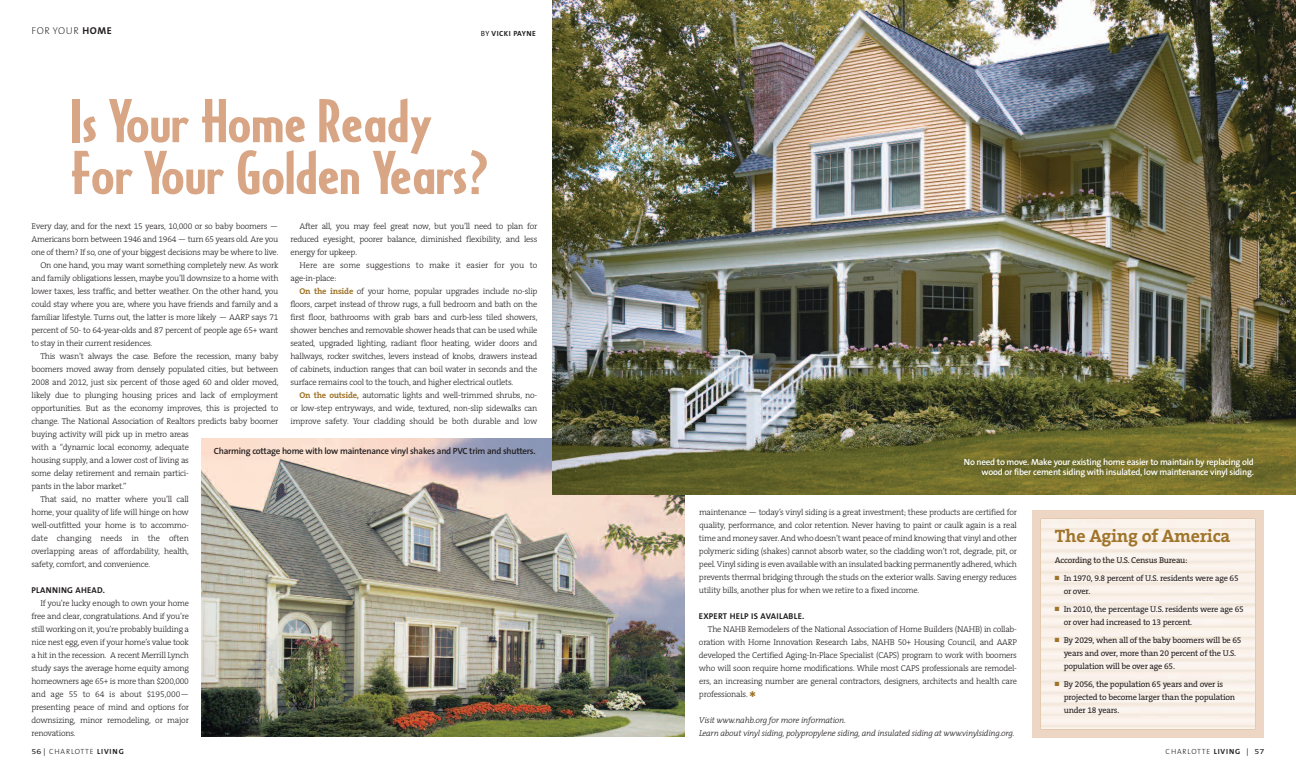
<style>
.page{position:relative;width:1296px;height:783px;background:#fff}
.page>*{position:absolute;margin:0;border:0;box-sizing:border-box;transform-origin:0 0}
.t1{font:54px/51.8px "Au Casablanca";letter-spacing:.025em;color:#d8a585;scale:1.15 1}
.t2{font:700 18px "The Serif B7";letter-spacing:-.015em;color:#9f742a}
.t3{font:200 10px "The Sans B2";letter-spacing:.055em;color:#231f20}
.t4{font:600 9px/10.8px "The Sans B6";letter-spacing:-.03em;color:#fff;text-align:right}
.t5{font:600 9px "The Sans B6";letter-spacing:-.03em;color:#231f20}
.t6{font:300 8.5px/13px "The Serif B3";letter-spacing:-.025em;color:#231f20;text-align:justify}
.t7{font:8.5px/13px "The Serif B5 Plain";letter-spacing:-.025em;color:#231f20}
.t8{font:italic 300 8.5px/13px "The Serif B3";letter-spacing:-.03em;color:#231f20}
.t9{font:300 8.5px/13px "The Serif B3";letter-spacing:-.005em;color:#231f20}
.t10{font:700 8.5px "The Sans B7";letter-spacing:.025em;color:#231f20}
.t11{font:300 7.5px "The Sans B3";letter-spacing:.11em;color:#231f20}
.t12{font:700 7.5px "The Sans B7";letter-spacing:.055em;color:#231f20}
.s1{font-family:"The Sans B7";font-weight:700}
.s2{font-family:"The Sans B5 Plain";font-weight:400}
.s3{font-family:"The Serif B7";font-weight:700;color:#9f742a}
.s4{color:#9f742a}
</style>
<div class="page">
<svg style="left:1032px;top:510px;width:232px;height:228px;background:#eed7c6"></svg>
<img style="left:1042px;top:520px;width:212px;height:208px">
<img style="left:201px;top:438px;width:484px;height:299px">
<img style="left:552px;top:0;width:744px;height:495px">
<p class="t3" style="left:31px;top:26px;width:82px">FOR YOUR <span class="s1">HOME</span></p>
<p class="t12" style="left:481px;top:29px;width:56px"><span class="s2">BY</span> VICKI PAYNE</p>
<h1 class="t1" style="left:72px;top:98px;width:364px">Is Your Home Ready<br>ForYour Golden Years?</h1>
<p class="t6" style="left:290px;top:220px;width:248px;text-indent:9px">After all, you may feel great now, but you’ll need to plan for reduced eyesight, poorer balance, diminished flexibility, and less energy for upkeep.</p>
<p class="t9" style="left:290px;top:259px;width:248px;text-indent:9px">Here are some suggestions to make it easier for you to age-in-place:</p>
<p class="t6" style="left:290px;top:285px;width:249px;text-indent:9px"><span class="s3">On the inside</span> of your home, popular upgrades include no-slip floors, carpet instead of throw rugs, a full bedroom and bath on the first floor, bathrooms with grab bars and curb-less tiled showers, shower benches and removable shower heads that can be used while seated, upgraded lighting, radiant floor heating, wider doors and hallways, rocker switches, levers instead of knobs, drawers instead of cabinets, induction ranges that can boil water in seconds and the surface remains cool to the touch, and higher electrical outlets.</p>
<p class="t6" style="left:290px;top:389px;width:249px;text-indent:9px"><span class="s3">On the outside,</span> automatic lights and well-trimmed shrubs, no&shy;or low-step entryways, and wide, textured, non-slip sidewalks can improve safety. Your cladding should be both durable and low</p>
<p class="t6" style="left:31px;top:220px;width:248px">Every day, and for the next 15 years, 10,000 or so baby boomers —</p>
<p class="t6" style="left:31px;top:233px;width:248px">Americans born between 1946 and 1964 — turn 65 years old. Are you</p>
<p class="t6" style="left:31px;top:246px;width:249px">one of them? If so, one of your biggest decisions may be where to live.</p>
<p class="t6" style="left:40px;top:259px;width:239px">On one hand, you may want something completely new. As work</p>
<p class="t6" style="left:31px;top:272px;width:248px">and family obligations lessen, maybe you’ll downsize to a home with</p>
<p class="t6" style="left:31px;top:285px;width:248px">lower taxes, less traffic, and better weather. On the other hand, you</p>
<p class="t6" style="left:31px;top:298px;width:248px">could stay where you are, where you have friends and family and a</p>
<p class="t6" style="left:31px;top:311px;width:248px">familiar lifestyle. Turns out, the latter is more likely — AARP says 71</p>
<p class="t6" style="left:31px;top:324px;width:248px">percent of 50- to 64-year-olds and 87 percent of people age 65+ want</p>
<p class="t6" style="left:31px;top:337px;width:122px">to stay in their current residences.</p>
<p class="t6" style="left:40px;top:350px;width:240px">This wasn’t always the case. Before the recession, many baby</p>
<p class="t6" style="left:31px;top:363px;width:248px">boomers moved away from densely populated cities, but between</p>
<p class="t6" style="left:31px;top:376px;width:248px">2008 and 2012, just six percent of those aged 60 and older moved,</p>
<p class="t6" style="left:31px;top:389px;width:249px">likely due to plunging housing prices and lack of employment</p>
<p class="t6" style="left:31px;top:402px;width:248px">opportunities. But as the economy improves, this is projected to</p>
<p class="t6" style="left:31px;top:415px;width:249px">change. The National Association of Realtors predicts baby boomer</p>
<p class="t6" style="left:31px;top:428px;width:159px">buying activity will pick up in metro areas</p>
<p class="t6" style="left:31px;top:441px;width:159px">with a “dynamic local economy, adequate</p>
<p class="t6" style="left:31px;top:454px;width:159px">housing supply, and a lower cost of living as</p>
<p class="t6" style="left:31px;top:467px;width:159px">some delay retirement and remain partici-</p>
<p class="t6" style="left:31px;top:480px;width:97px">pants in the labor market.”</p>
<p class="t6" style="left:40px;top:493px;width:150px">That said, no matter where you’ll call</p>
<p class="t6" style="left:31px;top:506px;width:159px">home, your quality of life will hinge on how</p>
<p class="t6" style="left:31px;top:519px;width:159px">well-outfitted your home is to accommo-</p>
<p class="t9" style="left:31px;top:532px;width:159px">date changing needs in the often</p>
<p class="t6" style="left:31px;top:545px;width:159px">overlapping areas of affordability, health,</p>
<p class="t6" style="left:31px;top:558px;width:120px">safety, comfort, and convenience.</p>
<p class="t10" style="left:31px;top:586px;width:75px">PLANNING AHEAD.</p>
<p class="t6" style="left:31px;top:597px;width:159px;text-indent:9px">If you’re lucky enough to own your home free and clear, congratulations. And if you’re still working on it, you’re probably building a nice nest egg, even if your home’s value took a hit in the recession. A recent Merrill Lynch study says the average home equity among homeowners age 65+ is more than $200,000 and age 55 to 64 is about $195,000— presenting peace of mind and options for downsizing, minor remodeling, or major renovations.</p>
<p class="t5" style="left:214px;top:446px;width:323px">Charming cottage home with low maintenance vinyl shakes and PVC trim and shutters.</p>
<p class="t11" style="left:31px;top:748px;width:94px"><span class="s2">56 |</span> CHARLOTTE <span class="s1">LIVING</span></p>
<p class="t4" style="left:964px;top:456px;width:292px">No need to move. Make your existing home easier to maintain by replacing old wood or fiber cement siding with insulated, low maintenance vinyl siding.</p>
<p class="t6" style="left:699px;top:506px;width:320px">maintenance — today’s vinyl siding is a great investment; these products are certified for quality, performance, and color retention. Never having to paint or caulk again is a real time and money saver. And who doesn’t want peace of mind knowing that vinyl and other polymeric siding (shakes) cannot absorb water, so the cladding won’t rot, degrade, pit, or peel. Vinyl siding is even available with an insulated backing permanently adhered, which prevents thermal bridging through the studs on the exterior walls. Saving energy reduces utility bills, another plus for when we retire to a fixed income.</p>
<p class="t10" style="left:699px;top:612px;width:107px">EXPERT HELP IS AVAILABLE.</p>
<p class="t6" style="left:699px;top:623px;width:319px;text-indent:9px">The NAHB Remodelers of the National Association of Home Builders (NAHB) in collab&shy;oration with Home Innovation Research Labs, NAHB 50+ Housing Council, and AARP developed the Certified Aging-In-Place Specialist (CAPS) program to work with boomers who will soon require home modifications. While most CAPS professionals are remodel&shy;ers, an increasing number are general contractors, designers, architects and health care professionals. <span class="s4">✱</span></p>
<p class="t8" style="left:699px;top:714px;width:317px">Visit www.nahb.org for more information.<br>Learn about vinyl siding, polypropylene siding, and insulated siding at www.vinylsiding.org.</p>
<h2 class="t2" style="left:1055px;top:527px;width:177px">The Aging of America</h2>
<p class="t7" style="left:1055px;top:554px;width:134px">According to the U.S. Census Bureau:</p>
<p class="t7" style="left:1064px;top:572px;width:177px;text-indent:-9px"><span class="s4">■</span> In 1970, 9.8 percent of U.S. residents were age 65 or over.</p>
<p class="t7" style="left:1064px;top:603px;width:182px;text-indent:-9px"><span class="s4">■</span> In 2010, the percentage U.S. residents were age 65 or over had increased to 13 percent.</p>
<p class="t7" style="left:1064px;top:634px;width:179px;text-indent:-9px"><span class="s4">■</span> By 2029, when all of the baby boomers will be 65 years and over, more than 20 percent of the U.S. population will be over age 65.</p>
<p class="t7" style="left:1064px;top:678px;width:173px;text-indent:-9px"><span class="s4">■</span> By 2056, the population 65 years and over is projected to become larger than the population under 18 years.</p>
<p class="t11" style="left:1166px;top:748px;width:100px">CHARLOTTE <span class="s1">LIVING</span> <span class="s2">| 57</span></p>
</div>
